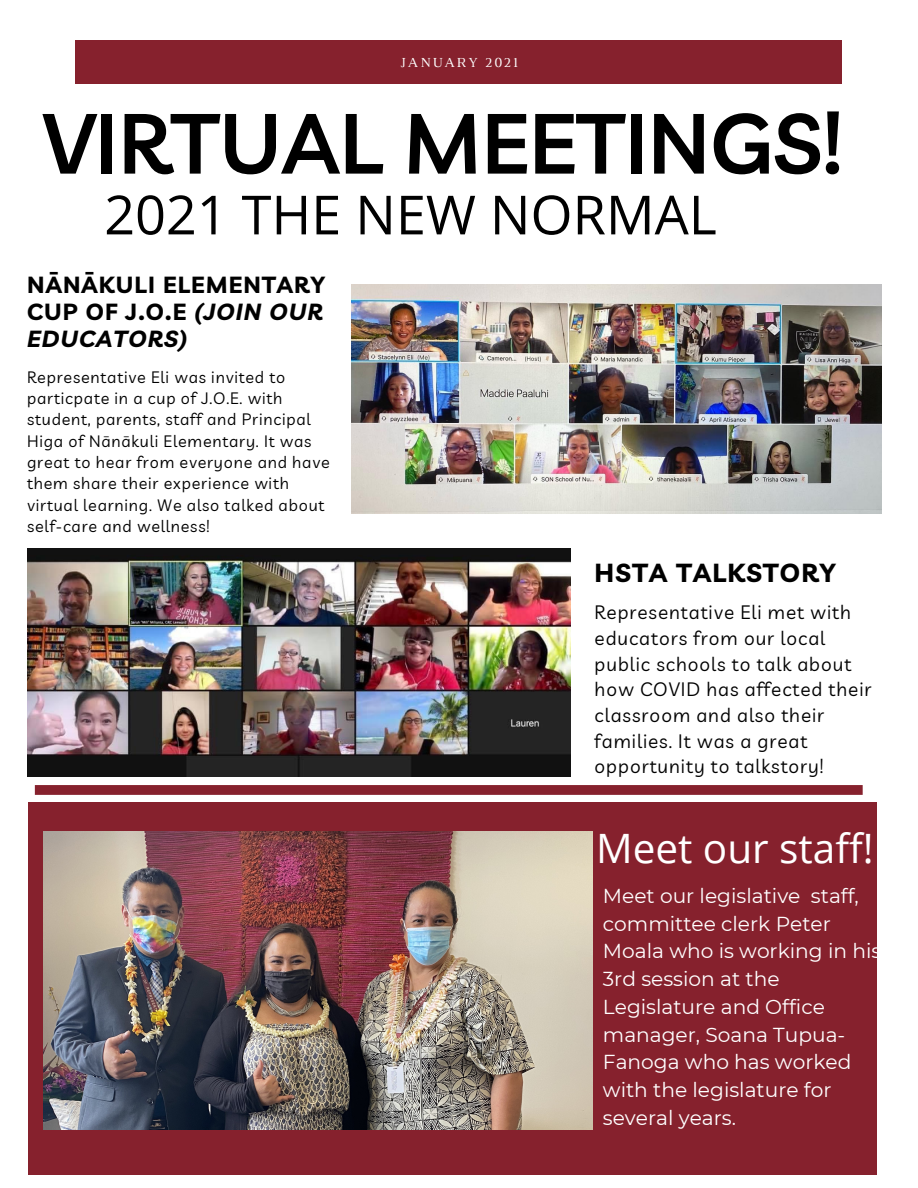
<style>
.page{position:relative;width:918px;height:1188px;background:#fff}
.page>*{position:absolute;margin:0;border:0;box-sizing:border-box;transform-origin:0 0}
.t1{font:600 84px "Livvic";color:#000}
.t2{font:54px "Open Sans";color:#000}
.t3{font:40.5px "Open Sans";color:#fff}
.t4{font:700 25.95px "Livvic";letter-spacing:.05em;color:#000}
.t5{font:700 23.25px/27px "Livvic";letter-spacing:.05em;color:#000;text-align:justify}
.t6{font:20.25px/27.8px "Montserrat";color:#fff}
.t7{font:18.9px/25.7px "Livvic";letter-spacing:.05em;color:#000}
.t8{font:16.05px/21.3px "Livvic";letter-spacing:.05em;color:#000}
.t9{font:14.1px "Luthier";letter-spacing:.14em;color:#fff}
.s1{font-style:italic}
</style>
<div class="page">
<div style="left:76px;top:41px;width:766px;height:43px;background:#86212d"></div>
<svg style="left:35px;top:785px;width:828px;height:10px;background:#882430"></svg>
<img style="left:27px;top:548px;width:544px;height:229px">
<img style="left:352px;top:284px;width:529px;height:230px">
<div style="left:28px;top:803px;width:848px;height:371px;background:#86212d"></div>
<img style="left:44px;top:831px;width:549px;height:298px">
<p class="t9" style="left:400px;top:57px;width:119px">JANUARY 2021</p>
<p class="t1" style="left:43px;top:89px;width:802px">VIRTUAL MEETINGS!</p>
<p class="t2" style="left:104px;top:177px;width:614px">2021 THE NEW NORMAL</p>
<p class="t5" style="left:27px;top:271px;width:299px">NĀNĀKULI ELEMENTARY CUP OF J.O.E <span class="s1">(JOIN OUR EDUCATORS)</span></p>
<p class="t8" style="left:27px;top:366px;width:304px">Representative Eli was invited to particpate in a cup of J.O.E. with student, parents, staff and Principal Higa of Nānākuli Elementary. It was great to hear from everyone and have them share their experience with virtual learning. We also talked about self-care and wellness!</p>
<p class="t4" style="left:595px;top:556px;width:243px">HSTA TALKSTORY</p>
<p class="t7" style="left:595px;top:599px;width:278px">Representative Eli met with educators from our local public schools to talk about how COVID has affected their classroom and also their families. It was a great opportunity to talkstory!</p>
<p class="t3" style="left:596px;top:820px;width:279px">Meet our staff!</p>
<p class="t6" style="left:603px;top:882px;width:280px">Meet our legislative staff, committee clerk Peter<br>Moala who is working in his<br>3rd session at the<br>Legislature and Office manager, Soana Tupua-<br>Fanoga who has worked with the legislature for several years.</p>
</div>
